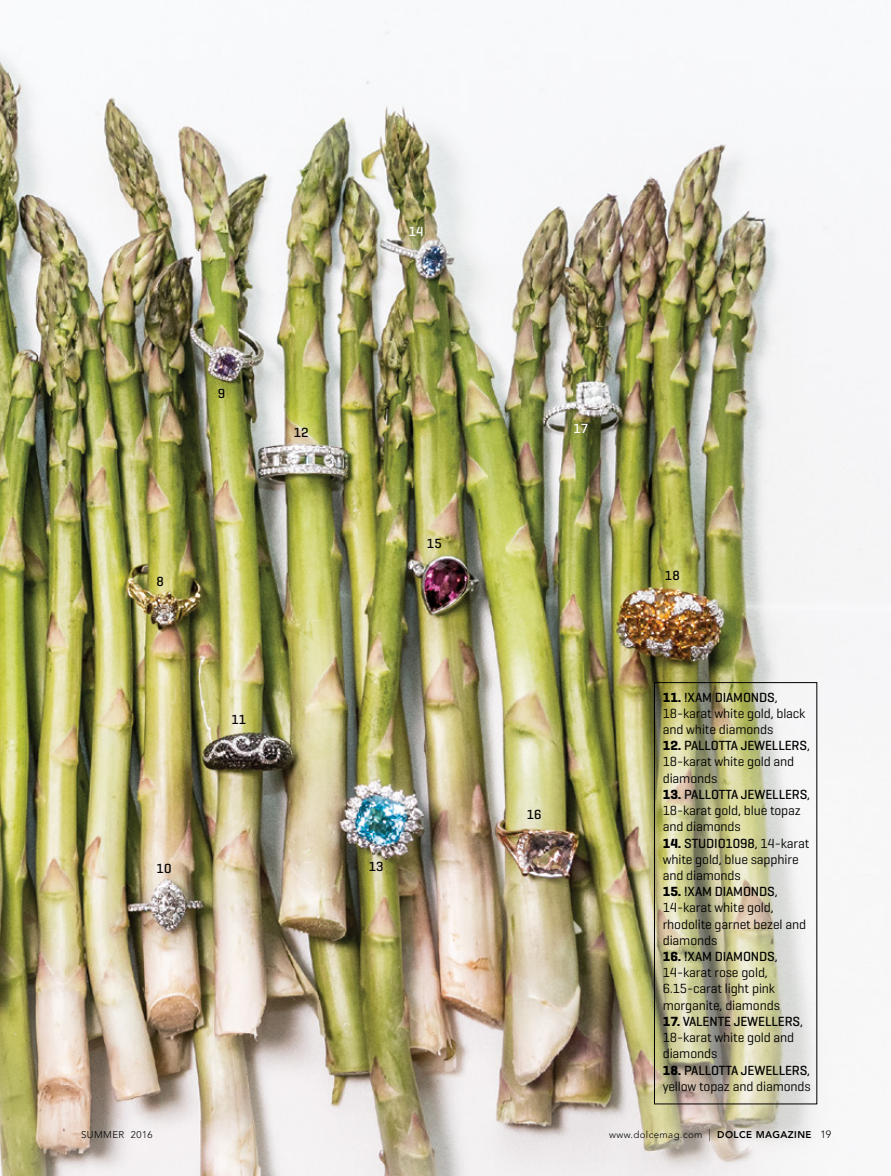
<style>
.page{position:relative;width:891px;height:1176px;background:#fff}
.page>*{position:absolute;margin:0;border:0;box-sizing:border-box;transform-origin:0 0}
.t1{font:13.5px/16.2px "Geogrotesque";letter-spacing:-.01em;color:#000}
.t2{font:500 13.5px "Geogrotesque";color:#000}
.t3{font:500 13.5px "Geogrotesque";color:#fff}
.t4{font:300 9.75px "Avenir";letter-spacing:.04em;color:#000}
.s1{font-weight:700}
.s2{font-weight:500}
.s3{font-size:12.15px}
.s4{font-weight:800}
.s5{font-size:10.5px}
</style>
<div class="page">
<img style="left:0;top:31px;width:891px;height:1144px">
<div style="left:654px;top:682px;width:163px;height:421px;border:1px solid #000"></div>
<p class="t2" style="left:218px;top:385px;width:9px">9</p>
<p class="t2" style="left:294px;top:423px;width:16px">12</p>
<p class="t2" style="left:157px;top:572px;width:9px">8</p>
<p class="t2" style="left:157px;top:859px;width:16px">10</p>
<p class="t2" style="left:231px;top:711px;width:16px">11</p>
<p class="t3" style="left:409px;top:223px;width:16px">14</p>
<p class="t2" style="left:427px;top:535px;width:16px">15</p>
<p class="t2" style="left:369px;top:858px;width:16px">13</p>
<p class="t3" style="left:573px;top:420px;width:16px">17</p>
<p class="t2" style="left:527px;top:805px;width:16px">16</p>
<p class="t2" style="left:665px;top:567px;width:16px">18</p>
<p class="t1" style="left:663px;top:688px;width:144px"><span class="s1">11.</span> <span class="s2">!XAM DIAMONDS</span>,<br>18-karat white gold, black and white diamonds</p>
<p class="t1" style="left:663px;top:737px;width:149px"><span class="s1">12.</span> <span class="s2">PALLOTTA JEWELLERS</span>,<br>18-karat white gold and diamonds</p>
<p class="t1" style="left:663px;top:785px;width:149px"><span class="s1">13.</span> <span class="s2">PALLOTTA JEWELLERS</span>,<br>18-karat gold, blue topaz and diamonds</p>
<p class="t1" style="left:663px;top:834px;width:148px"><span class="s1">14.</span> <span class="s2">STUDIO1098</span>, 14-karat white gold, blue sapphire and diamonds</p>
<p class="t1" style="left:663px;top:882px;width:145px"><span class="s1">15.</span> <span class="s2">!XAM DIAMONDS</span>,<br>14-karat white gold, rhodolite garnet bezel and diamonds</p>
<p class="t1" style="left:663px;top:947px;width:119px"><span class="s1">16.</span> <span class="s2">!XAM DIAMONDS</span>,<br>14-karat rose gold,<br>6.15-carat light pink morganite, diamonds</p>
<p class="t1" style="left:663px;top:1012px;width:142px"><span class="s1">17.</span> <span class="s2">VALENTE JEWELLERS</span>,<br>18-karat white gold and diamonds</p>
<p class="t1" style="left:663px;top:1061px;width:150px"><span class="s1">18.</span> <span class="s2">PALLOTTA JEWELLERS</span>, yellow topaz and diamonds</p>
<p class="t4" style="left:81px;top:1128px;width:73px">SUMMER 2016</p>
<p class="t4" style="left:609px;top:1128px;width:224px">www.dolcemag.com <span class="s3">|</span> <span class="s4">DOLCE MAGAZINE</span> <span class="s5">19</span></p>
</div>
